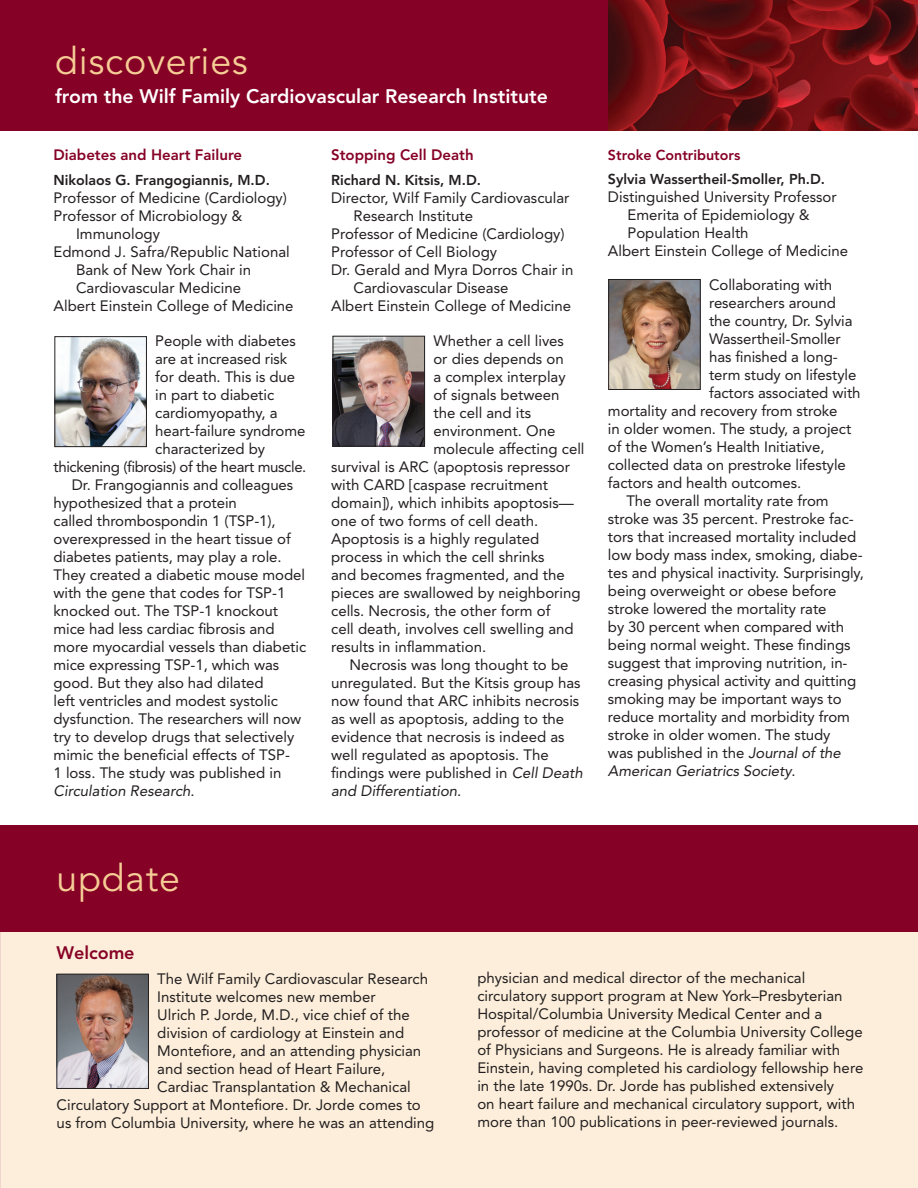
<style>
.page{position:relative;width:918px;height:1188px;background:#fff}
.page>*{position:absolute;margin:0;border:0;box-sizing:border-box;transform-origin:0 0}
.t1{font:37.5px "Avenir";letter-spacing:.02em;color:#f5cd95}
.t2{font:800 19.5px "Avenir";color:#fff}
.t3{font:800 18px "Avenir";color:#860126}
.Body_-_9_5_Roman{font:15px/18px "Avenir";color:#231f20}
.All-cap_Header{font:800 15px "Avenir";color:#860126}
.Body_-_9_5_Roman-2{font:15px "Avenir";letter-spacing:-.025em;color:#231f20}
.All-cap_Header-2{font:800 14.25px "Avenir";color:#231f20}
.Body_-_9_5_Roman-3{font:800 14.25px "Avenir";color:#860126}
.s1{font-style:italic}
</style>
<div class="page">
<div style="left:1px;top:825px;width:917px;height:363px;background:#fceeda"></div>
<div style="left:1px;top:0;width:917px;height:131px;background:#860126"></div>
<img style="left:608px;top:0;width:310px;height:131px">
<hr style="left:0;top:926px;width:1px;height:262px;background:#f0d4cd">
<div style="left:0;top:825px;width:918px;height:107px;background:#860126"></div>
<img style="left:57px;top:338px;width:88px;height:107px">
<div style="left:55px;top:336px;width:92px;height:111px;border:1px solid #231f20"></div>
<img style="left:59px;top:976px;width:88px;height:111px">
<div style="left:57px;top:974px;width:92px;height:115px;border:1px solid #231f20"></div>
<img style="left:610px;top:281px;width:88px;height:107px">
<div style="left:608px;top:279px;width:92px;height:111px;border:1px solid #231f20"></div>
<img style="left:335px;top:338px;width:88px;height:106px">
<div style="left:333px;top:336px;width:92px;height:110px;border:1px solid #231f20"></div>
<p class="t1" style="left:55px;top:40px;width:194px">discoveries</p>
<p class="t2" style="left:55px;top:85px;width:494px">from the Wilf Family Cardiovascular Research Institute</p>
<p class="All-cap_Header" style="left:54px;top:146px;width:190px">Diabetes and Heart Failure</p>
<p class="All-cap_Header-2" style="left:54px;top:172px;width:218px">Nikolaos G. Frangogiannis, M.D.</p>
<p class="Body_-_9_5_Roman" style="left:54px;top:189px;width:235px">Professor of Medicine (Cardiology)</p>
<p class="Body_-_9_5_Roman" style="left:76px;top:207px;width:168px;text-indent:-22px">Professor of Microbiology &amp;<br>Immunology</p>
<p class="Body_-_9_5_Roman" style="left:76px;top:243px;width:215px;text-indent:-22px">Edmond J. Safra/Republic National<br>Bank of New York Chair in<br>Cardiovascular Medicine</p>
<p class="Body_-_9_5_Roman" style="left:54px;top:297px;width:242px">Albert Einstein College of Medicine</p>
<p class="Body_-_9_5_Roman" style="left:155px;top:332px;width:142px">People with diabetes</p>
<p class="Body_-_9_5_Roman" style="left:155px;top:350px;width:134px">are at increased risk</p>
<p class="Body_-_9_5_Roman" style="left:155px;top:368px;width:141px">for death. This is due</p>
<p class="Body_-_9_5_Roman" style="left:155px;top:386px;width:120px">in part to diabetic</p>
<p class="Body_-_9_5_Roman" style="left:155px;top:404px;width:124px">cardiomyopathy, a</p>
<p class="Body_-_9_5_Roman" style="left:155px;top:422px;width:152px">heart-failure syndrome</p>
<p class="Body_-_9_5_Roman" style="left:155px;top:440px;width:111px">characterized by</p>
<p class="Body_-_9_5_Roman-2" style="left:54px;top:458px;width:254px">thickening (fibrosis) of the heart muscle.</p>
<p class="Body_-_9_5_Roman" style="left:54px;top:476px;width:254px;text-indent:18px">Dr. Frangogiannis and colleagues hypothesized that a protein<br>called thrombospondin 1 (TSP-1), overexpressed in the heart tissue of diabetes patients, may play a role.<br>They created a diabetic mouse model with the gene that codes for TSP-1 knocked out. The TSP-1 knockout mice had less cardiac fibrosis and more myocardial vessels than diabetic mice expressing TSP-1, which was good. But they also had dilated<br>left ventricles and modest systolic dysfunction. The researchers will now try to develop drugs that selectively mimic the beneficial effects of TSP-<br>1 loss. The study was published in <span class="s1">Circulation Research</span>.</p>
<p class="All-cap_Header" style="left:331px;top:146px;width:144px">Stopping Cell Death</p>
<p class="All-cap_Header-2" style="left:331px;top:172px;width:151px">Richard N. Kitsis, M.D.</p>
<p class="Body_-_9_5_Roman" style="left:354px;top:189px;width:217px;text-indent:-22px">Director, Wilf Family Cardiovascular<br>Research Institute</p>
<p class="Body_-_9_5_Roman" style="left:331px;top:225px;width:235px">Professor of Medicine (Cardiology)</p>
<p class="Body_-_9_5_Roman" style="left:331px;top:243px;width:167px">Professor of Cell Biology</p>
<p class="Body_-_9_5_Roman" style="left:354px;top:261px;width:221px;text-indent:-22px">Dr. Gerald and Myra Dorros Chair in<br>Cardiovascular Disease</p>
<p class="Body_-_9_5_Roman" style="left:331px;top:297px;width:242px">Albert Einstein College of Medicine</p>
<p class="Body_-_9_5_Roman" style="left:433px;top:331px;width:132px">Whether a cell lives</p>
<p class="Body_-_9_5_Roman" style="left:433px;top:349px;width:132px">or dies depends on</p>
<p class="Body_-_9_5_Roman" style="left:433px;top:367px;width:134px">a complex interplay</p>
<p class="Body_-_9_5_Roman" style="left:433px;top:385px;width:128px">of signals between</p>
<p class="Body_-_9_5_Roman" style="left:433px;top:403px;width:99px">the cell and its</p>
<p class="Body_-_9_5_Roman" style="left:433px;top:421px;width:124px">environment. One</p>
<p class="Body_-_9_5_Roman" style="left:433px;top:439px;width:153px">molecule affecting cell</p>
<p class="Body_-_9_5_Roman" style="left:331px;top:457px;width:241px">survival is ARC (apoptosis repressor</p>
<p class="Body_-_9_5_Roman" style="left:331px;top:475px;width:219px">with CARD [caspase recruitment</p>
<p class="Body_-_9_5_Roman" style="left:331px;top:493px;width:244px">domain]), which inhibits apoptosis—</p>
<p class="Body_-_9_5_Roman" style="left:331px;top:511px;width:209px">one of two forms of cell death.</p>
<p class="Body_-_9_5_Roman" style="left:331px;top:529px;width:210px">Apoptosis is a highly regulated</p>
<p class="Body_-_9_5_Roman" style="left:331px;top:547px;width:215px">process in which the cell shrinks</p>
<p class="Body_-_9_5_Roman" style="left:331px;top:565px;width:235px">and becomes fragmented, and the</p>
<p class="Body_-_9_5_Roman" style="left:331px;top:583px;width:251px">pieces are swallowed by neighboring</p>
<p class="Body_-_9_5_Roman" style="left:331px;top:601px;width:221px">cells. Necrosis, the other form of</p>
<p class="Body_-_9_5_Roman" style="left:331px;top:619px;width:244px">cell death, involves cell swelling and</p>
<p class="Body_-_9_5_Roman" style="left:331px;top:637px;width:157px">results in inflammation.</p>
<p class="Body_-_9_5_Roman" style="left:331px;top:655px;width:253px;text-indent:18px">Necrosis was long thought to be unregulated. But the Kitsis group has now found that ARC inhibits necrosis as well as apoptosis, adding to the evidence that necrosis is indeed as well regulated as apoptosis. The findings were published in <span class="s1">Cell Death and Differentiation</span>.</p>
<p class="Body_-_9_5_Roman-3" style="left:608px;top:146px;width:134px">Stroke Contributors</p>
<p class="All-cap_Header-2" style="left:608px;top:171px;width:219px">Sylvia Wassertheil-Smoller, Ph.D.</p>
<p class="Body_-_9_5_Roman" style="left:627px;top:188px;width:211px;text-indent:-20px">Distinguished University Professor<br>Emerita of Epidemiology &amp;<br>Population Health</p>
<p class="Body_-_9_5_Roman" style="left:608px;top:242px;width:242px">Albert Einstein College of Medicine</p>
<p class="Body_-_9_5_Roman" style="left:709px;top:276px;width:125px">Collaborating with</p>
<p class="Body_-_9_5_Roman" style="left:709px;top:294px;width:128px">researchers around</p>
<p class="Body_-_9_5_Roman" style="left:709px;top:312px;width:145px">the country, Dr. Sylvia</p>
<p class="Body_-_9_5_Roman" style="left:709px;top:330px;width:133px">Wassertheil-Smoller</p>
<p class="Body_-_9_5_Roman" style="left:709px;top:348px;width:130px">has finished a long-</p>
<p class="Body_-_9_5_Roman" style="left:709px;top:366px;width:149px">term study on lifestyle</p>
<p class="Body_-_9_5_Roman" style="left:709px;top:384px;width:153px">factors associated with</p>
<p class="Body_-_9_5_Roman" style="left:608px;top:402px;width:231px">mortality and recovery from stroke</p>
<p class="Body_-_9_5_Roman" style="left:608px;top:420px;width:245px">in older women. The study, a project</p>
<p class="Body_-_9_5_Roman" style="left:608px;top:438px;width:218px">of the Women’s Health Initiative,</p>
<p class="Body_-_9_5_Roman" style="left:608px;top:456px;width:239px">collected data on prestroke lifestyle</p>
<p class="Body_-_9_5_Roman" style="left:608px;top:474px;width:195px">factors and health outcomes.</p>
<p class="Body_-_9_5_Roman" style="left:608px;top:492px;width:257px;text-indent:18px">The overall mortality rate from stroke was 35 percent. Prestroke fac&shy;tors that increased mortality included low body mass index, smoking, diabe&shy;tes and physical inactivity. Surprisingly, being overweight or obese before stroke lowered the mortality rate<br>by 30 percent when compared with being normal weight. These findings suggest that improving nutrition, in&shy;creasing physical activity and quitting smoking may be important ways to reduce mortality and morbidity from stroke in older women. The study<br>was published in the <span class="s1">Journal of the American Geriatrics Society</span>.</p>
<p class="t1" style="left:57px;top:856px;width:125px">update</p>
<p class="t3" style="left:57px;top:943px;width:79px">Welcome</p>
<p class="Body_-_9_5_Roman" style="left:157px;top:970px;width:272px">The Wilf Family Cardiovascular Research</p>
<p class="Body_-_9_5_Roman" style="left:157px;top:988px;width:220px">Institute welcomes new member</p>
<p class="Body_-_9_5_Roman" style="left:157px;top:1006px;width:254px">Ulrich P. Jorde, M.D., vice chief of the</p>
<p class="Body_-_9_5_Roman" style="left:157px;top:1024px;width:249px">division of cardiology at Einstein and</p>
<p class="Body_-_9_5_Roman" style="left:157px;top:1042px;width:266px">Montefiore, and an attending physician</p>
<p class="Body_-_9_5_Roman" style="left:157px;top:1060px;width:230px">and section head of Heart Failure,</p>
<p class="Body_-_9_5_Roman" style="left:157px;top:1078px;width:255px">Cardiac Transplantation &amp; Mechanical</p>
<p class="Body_-_9_5_Roman" style="left:57px;top:1096px;width:366px">Circulatory Support at Montefiore. Dr. Jorde comes to</p>
<p class="Body_-_9_5_Roman" style="left:57px;top:1114px;width:379px">us from Columbia University, where he was an attending</p>
<p class="Body_-_9_5_Roman" style="left:477px;top:969px;width:387px">physician and medical director of the mechanical circulatory support program at New York–Presbyterian Hospital/Columbia University Medical Center and a professor of medicine at the Columbia University College of Physicians and Surgeons. He is already familiar with Einstein, having completed his cardiology fellowship here in the late 1990s. Dr. Jorde has published extensively<br>on heart failure and mechanical circulatory support, with more than 100 publications in peer-reviewed journals.</p>
</div>
